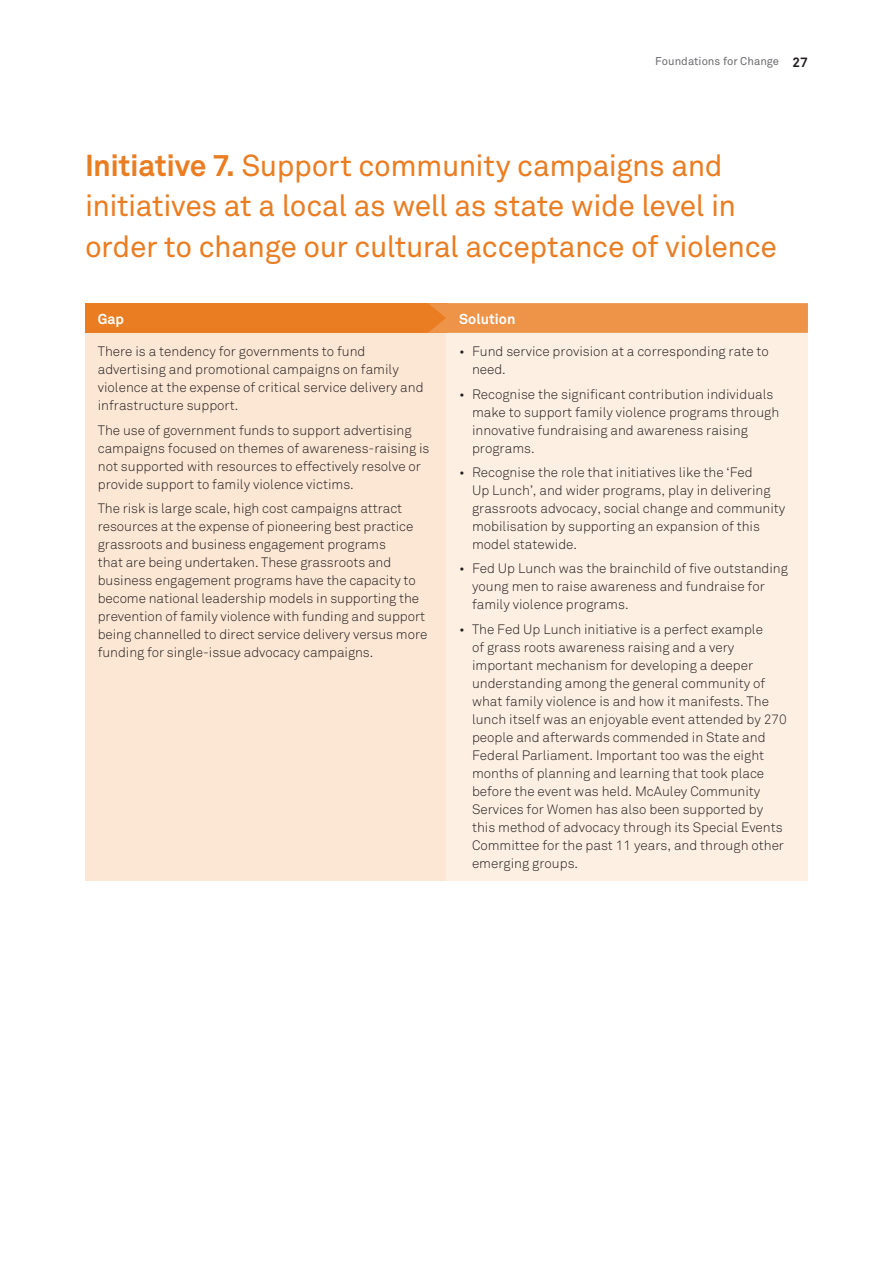
<style>
.page{position:relative;width:893px;height:1263px;background:#fff}
.page>*{position:absolute;margin:0;border:0;box-sizing:border-box;transform-origin:0 0}
.t1{font:30px/40.5px "Akkurat";letter-spacing:-.015em;color:#ea7d22}
.t2{font:700 14.25px "Akkurat";color:#fff}
.t3{font:300 13.5px/18px "Akkurat";color:#231f20}
.t4{font:700 13.5px "Akkurat";color:#231f20}
.t5{font:11.25px "Akkurat";color:#6c6d70}
.s1{font-weight:700}
</style>
<div class="page">
<div style="left:85px;top:303px;width:363px;height:30px;background:#ea7d22"></div>
<svg style="left:428px;top:303px;width:380px;height:30px;background:#ed9449"></svg>
<div style="left:85px;top:333px;width:361px;height:548px;background:#fce7d4"></div>
<div style="left:446px;top:333px;width:362px;height:548px;background:#fdefe2"></div>
<p class="t5" style="left:655px;top:54px;width:125px">Foundations for Change</p>
<p class="t4" style="left:792px;top:54px;width:17px">27</p>
<h1 class="t1" style="left:85px;top:146px;width:693px"><span class="s1">Initiative 7.</span> Support community campaigns and initiatives at a local as well as state wide level in order to change our cultural acceptance of violence</h1>
<p class="t2" style="left:98px;top:310px;width:28px">Gap</p>
<p class="t2" style="left:459px;top:310px;width:58px">Solution</p>
<p class="t3" style="left:98px;top:343px;width:327px">There is a tendency for governments to fund advertising and promotional campaigns on family violence at the expense of critical service delivery and infrastructure support.</p>
<p class="t3" style="left:98px;top:421px;width:333px">The use of government funds to support advertising campaigns focused on themes of awareness-raising is not supported with resources to effectively resolve or provide support to family violence victims.</p>
<p class="t3" style="left:98px;top:500px;width:331px">The risk is large scale, high cost campaigns attract resources at the expense of pioneering best practice grassroots and business engagement programs<br>that are being undertaken. These grassroots and business engagement programs have the capacity to become national leadership models in supporting the prevention of family violence with funding and support being channelled to direct service delivery versus more funding for single-issue advocacy campaigns.</p>
<p class="t3" style="left:472px;top:343px;width:298px;text-indent:-13px">• Fund service provision at a corresponding rate to need.</p>
<p class="t3" style="left:472px;top:385px;width:309px;text-indent:-13px">• Recognise the significant contribution individuals make to support family violence programs through innovative fundraising and awareness raising programs.</p>
<p class="t3" style="left:472px;top:464px;width:315px;text-indent:-13px">• Recognise the role that initiatives like the ‘Fed<br>Up Lunch’, and wider programs, play in delivering grassroots advocacy, social change and community mobilisation by supporting an expansion of this model statewide.</p>
<p class="t3" style="left:472px;top:560px;width:317px;text-indent:-13px">• Fed Up Lunch was the brainchild of five outstanding young men to raise awareness and fundraise for family violence programs.</p>
<p class="t3" style="left:472px;top:620px;width:316px;text-indent:-13px">• The Fed Up Lunch initiative is a perfect example<br>of grass roots awareness raising and a very important mechanism for developing a deeper understanding among the general community of what family violence is and how it manifests. The lunch itself was an enjoyable event attended by 270 people and afterwards commended in State and Federal Parliament. Important too was the eight months of planning and learning that took place before the event was held. McAuley Community Services for Women has also been supported by this method of advocacy through its Special Events Committee for the past 11 years, and through other emerging groups.</p>
</div>
